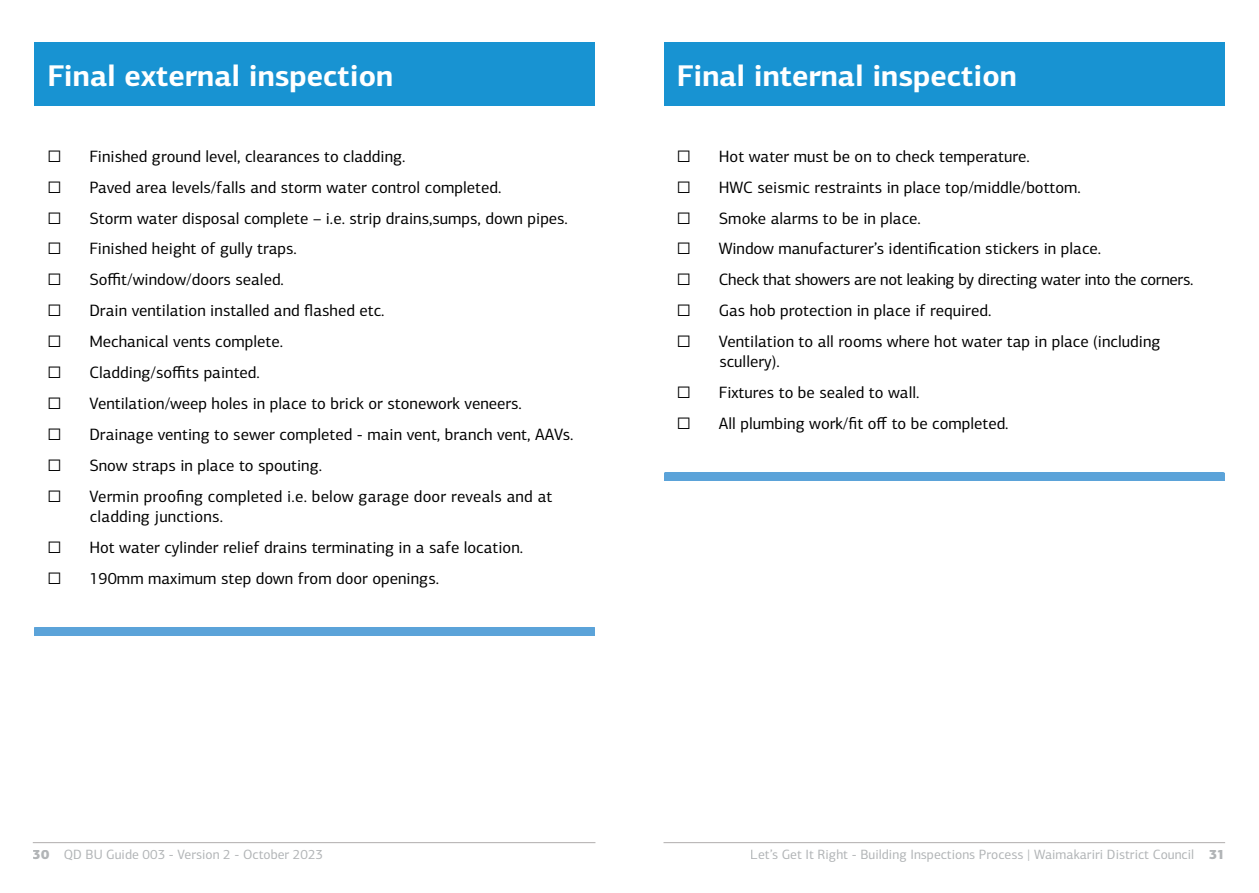
<style>
.page{position:relative;width:1259px;height:893px;background:#fff}
.page>*{position:absolute;margin:0;border:0;box-sizing:border-box;transform-origin:0 0}
.t1{font:700 30px "PF Centro Sans Pro";color:#fff}
.t2{font:16.5px/20.2px "PF Centro Sans Pro";color:#000}
.t3{font:16.5px "PF Centro Sans Pro";letter-spacing:-.02em;color:#000}
.t4{font:13.5px "PF Centro Sans Pro";color:#b1b4b6}
.s1{font-weight:900}
</style>
<div class="page">
<hr style="left:33px;top:842px;width:562px;height:1px;background:#b0adad">
<hr style="left:663px;top:842px;width:562px;height:1px;background:#b0adad">
<div style="left:35px;top:43px;width:560px;height:63px;background:#1893d2"></div>
<div style="left:35px;top:627px;width:560px;height:9px;background:#5ba3d9"></div>
<div style="left:664px;top:43px;width:560px;height:63px;background:#1893d2"></div>
<div style="left:664px;top:473px;width:560px;height:8px;background:#5ba3d9"></div>
<h1 class="t1" style="left:47px;top:56px;width:347px">Final external inspection</h1>
<p class="t2" style="left:47px;top:146px;width:15px">☐</p>
<p class="t2" style="left:89px;top:146px;width:318px">Finished ground level, clearances to cladding.</p>
<p class="t2" style="left:47px;top:177px;width:15px">☐</p>
<p class="t2" style="left:89px;top:177px;width:413px">Paved area levels/falls and storm water control completed.</p>
<p class="t2" style="left:47px;top:208px;width:15px">☐</p>
<p class="t2" style="left:89px;top:208px;width:480px">Storm water disposal complete – i.e. strip drains,sumps, down pipes.</p>
<p class="t2" style="left:47px;top:239px;width:15px">☐</p>
<p class="t2" style="left:89px;top:239px;width:209px">Finished height of gully traps.</p>
<p class="t2" style="left:47px;top:270px;width:15px">☐</p>
<p class="t2" style="left:89px;top:270px;width:196px">Soffit/window/doors sealed.</p>
<p class="t2" style="left:47px;top:300px;width:15px">☐</p>
<p class="t2" style="left:89px;top:300px;width:297px">Drain ventilation installed and flashed etc.</p>
<p class="t2" style="left:47px;top:331px;width:15px">☐</p>
<p class="t2" style="left:89px;top:331px;width:195px">Mechanical vents complete.</p>
<p class="t2" style="left:47px;top:362px;width:15px">☐</p>
<p class="t2" style="left:89px;top:362px;width:172px">Cladding/soffits painted.</p>
<p class="t2" style="left:47px;top:393px;width:15px">☐</p>
<p class="t2" style="left:89px;top:393px;width:434px">Ventilation/weep holes in place to brick or stonework veneers.</p>
<p class="t2" style="left:47px;top:424px;width:15px">☐</p>
<p class="t2" style="left:89px;top:424px;width:486px">Drainage venting to sewer completed - main vent, branch vent, AAVs.</p>
<p class="t2" style="left:47px;top:455px;width:15px">☐</p>
<p class="t2" style="left:89px;top:455px;width:234px">Snow straps in place to spouting.</p>
<p class="t2" style="left:47px;top:486px;width:15px">☐</p>
<p class="t2" style="left:89px;top:486px;width:464px">Vermin proofing completed i.e. below garage door reveals and at cladding junctions.</p>
<p class="t2" style="left:47px;top:537px;width:15px">☐</p>
<p class="t2" style="left:89px;top:537px;width:435px">Hot water cylinder relief drains terminating in a safe location.</p>
<p class="t2" style="left:47px;top:568px;width:15px">☐</p>
<p class="t2" style="left:89px;top:568px;width:351px">190mm maximum step down from door openings.</p>
<h1 class="t1" style="left:677px;top:56px;width:341px">Final internal inspection</h1>
<p class="t2" style="left:677px;top:146px;width:15px">☐</p>
<p class="t2" style="left:719px;top:146px;width:313px">Hot water must be on to check temperature.</p>
<p class="t2" style="left:677px;top:177px;width:15px">☐</p>
<p class="t2" style="left:719px;top:177px;width:363px">HWC seismic restraints in place top/middle/bottom.</p>
<p class="t2" style="left:677px;top:208px;width:15px">☐</p>
<p class="t2" style="left:719px;top:208px;width:204px">Smoke alarms to be in place.</p>
<p class="t2" style="left:677px;top:239px;width:15px">☐</p>
<p class="t2" style="left:719px;top:239px;width:384px">Window manufacturer’s identification stickers in place.</p>
<p class="t2" style="left:677px;top:270px;width:15px">☐</p>
<p class="t3" style="left:719px;top:270px;width:476px">Check that showers are not leaking by directing water into the corners.</p>
<p class="t2" style="left:677px;top:300px;width:15px">☐</p>
<p class="t2" style="left:719px;top:300px;width:274px">Gas hob protection in place if required.</p>
<p class="t2" style="left:677px;top:331px;width:15px">☐</p>
<p class="t2" style="left:719px;top:331px;width:443px">Ventilation to all rooms where hot water tap in place (including scullery).</p>
<p class="t2" style="left:677px;top:382px;width:15px">☐</p>
<p class="t2" style="left:719px;top:382px;width:202px">Fixtures to be sealed to wall.</p>
<p class="t2" style="left:677px;top:413px;width:15px">☐</p>
<p class="t2" style="left:719px;top:413px;width:291px">All plumbing work/fit off to be completed.</p>
<p class="t4" style="left:33px;top:846px;width:292px"><span class="s1">30</span> QD BU Guide 003 - Version 2 - October 2023</p>
<p class="t4" style="left:751px;top:846px;width:476px">Let’s Get It Right - Building Inspections Process | Waimakariri District Council <span class="s1">31</span></p>
</div>
